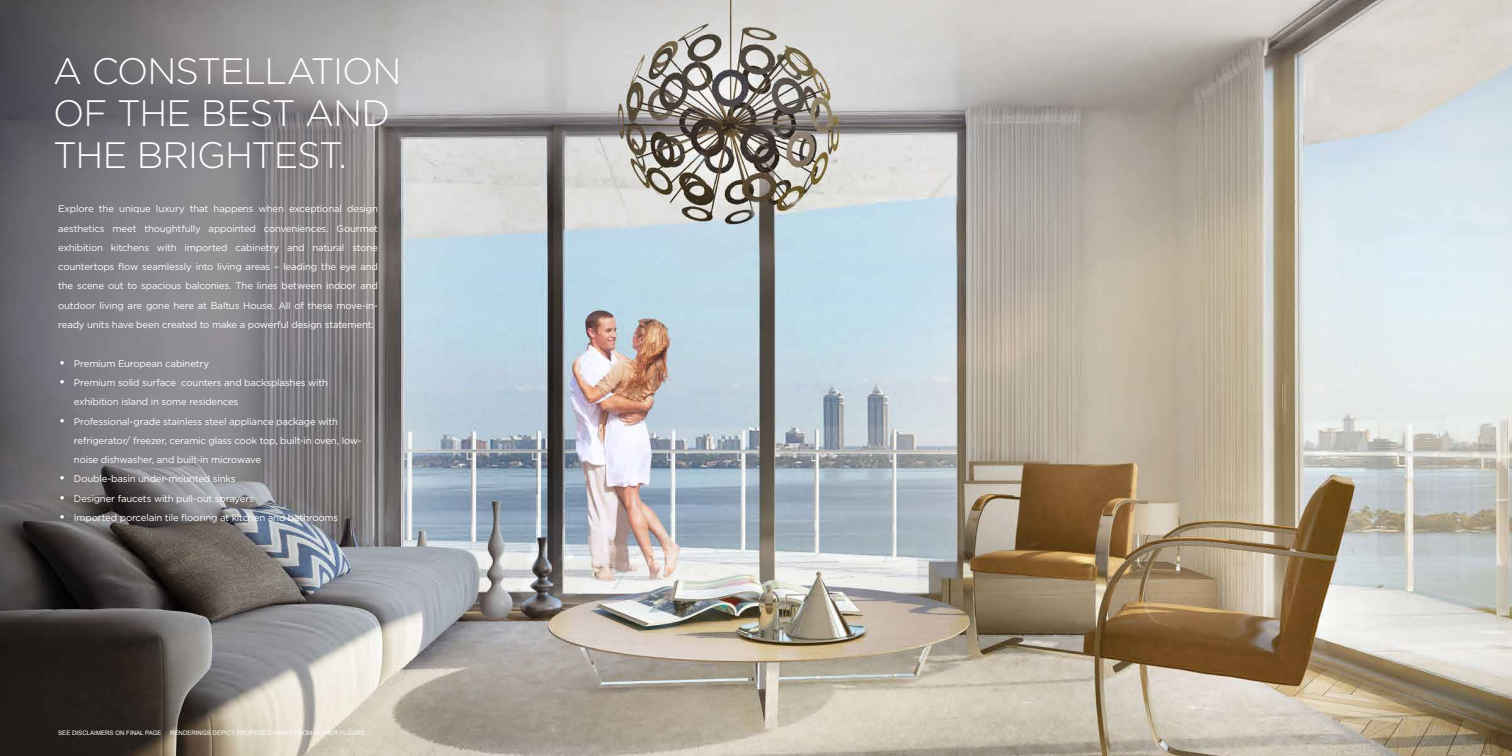
<style>
.page{position:relative;width:1512px;height:756px;background:#fff}
.page>*{position:absolute;margin:0;border:0;box-sizing:border-box;transform-origin:0 0}
.t1{font:300 36.75px/42px "Gotham";letter-spacing:-.035em;color:#fff}
.t2{font:9.62px/19.2px "Gotham";letter-spacing:-.02em;color:#fff}
.t3{font:6.12px "Arial";color:#fff}
.s1{font-family:"Franklin Gothic";font-size:12.25px}
</style>
<div class="page">
<img style="left:0;top:0;width:1512px;height:756px">
<h1 class="t1" style="left:53px;top:49px;width:350px">A CONSTELLATION<br>OF THE BEST AND<br>THE BRIGHTEST.</h1>
<p class="t2" style="left:58px;top:199px;width:321px;text-align:justify">Explore the unique luxury that happens when exceptional design aesthetics meet thoughtfully appointed conveniences. Gourmet exhibition kitchens with imported cabinetry and natural stone countertops flow seamlessly into living areas – leading the eye and the scene out to spacious balconies. The lines between indoor and outdoor living are gone here at Baltus House. All of these move-in&shy;ready units have been created to make a powerful design statement.</p>
<p class="t2" style="left:58px;top:354px;width:152px"><span class="s1">•</span> Premium European cabinetry</p>
<p class="t2" style="left:74px;top:373px;width:256px;text-indent:-16px"><span class="s1">•</span> Premium solid surface counters and backsplashes with exhibition island in some residences</p>
<p class="t2" style="left:74px;top:411px;width:289px;text-indent:-16px"><span class="s1">•</span> Professional-grade stainless steel appliance package with refrigerator/ freezer, ceramic glass cook top, built-in oven, low&shy;noise dishwasher, and built-in microwave</p>
<p class="t2" style="left:58px;top:469px;width:179px"><span class="s1">•</span> Double-basin under-mounted sinks</p>
<p class="t2" style="left:58px;top:488px;width:197px"><span class="s1">•</span> Designer faucets with pull-out sprayers</p>
<p class="t2" style="left:58px;top:508px;width:282px"><span class="s1">•</span> Imported porcelain tile flooring at kitchen and bathrooms</p>
<p class="t3" style="left:58px;top:729px;width:105px">SEE DISCLAIMERS ON FINAL PAGE</p>
<p class="t3" style="left:170px;top:729px;width:196px">RENDERINGS DEPICT PROPOSED VIEWS FROM HIGHER FLOORS</p>
</div>
